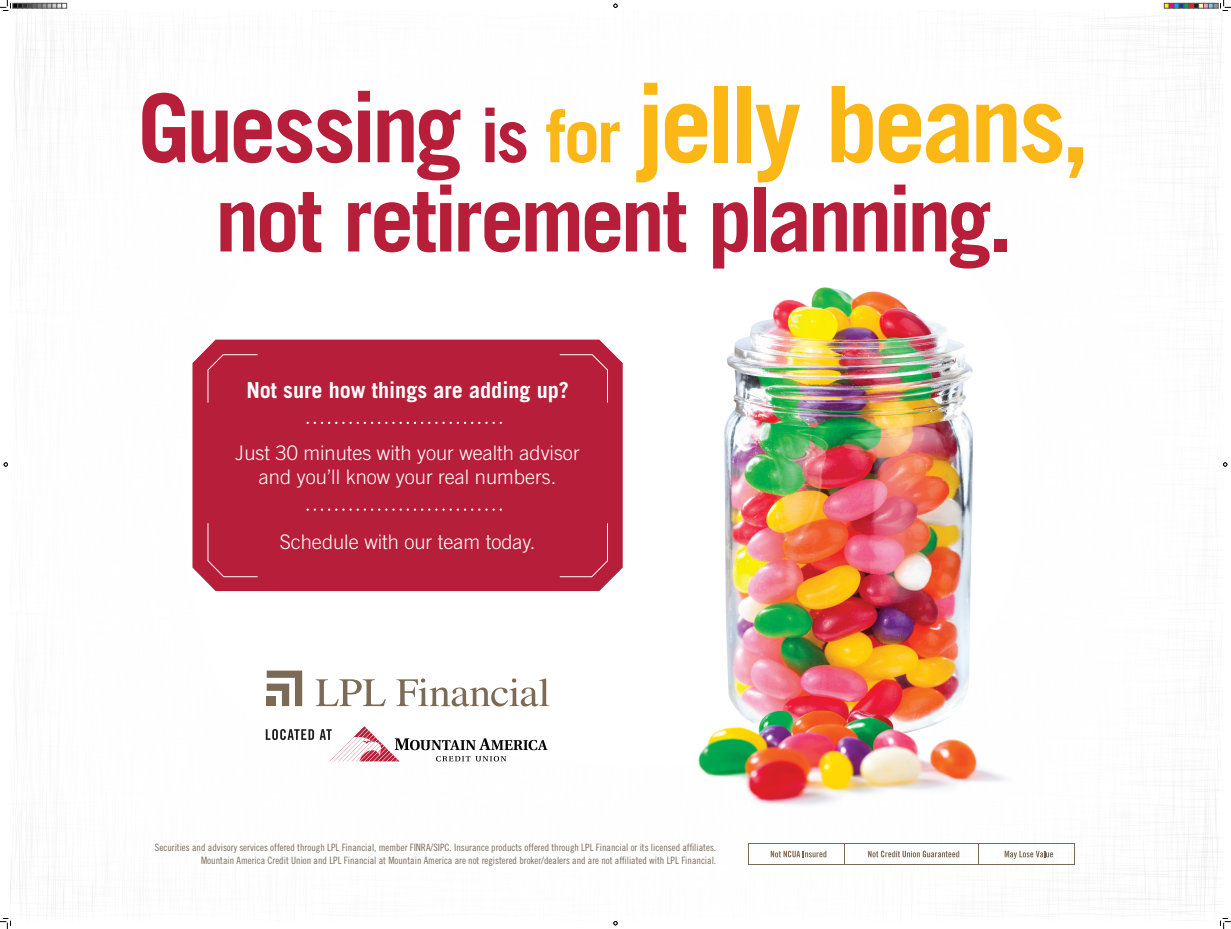
<style>
.page{position:relative;width:1231px;height:929px;background:#fff}
.page>*{position:absolute;margin:0;border:0;box-sizing:border-box;transform-origin:0 0}
.t1{font:700 105.59px "Trade Gothic";letter-spacing:-.045em;color:#fbb715}
.t2{font:700 88.9px "Trade Gothic";letter-spacing:-.045em;color:#b71e39}
.t3{font:700 22.15px "Trade Gothic";color:#fff}
.t4{font:300 20.05px/24px "Trade Gothic";color:#fff;text-align:center}
.t5{font:10.11px/13.3px "Trade Gothic Cond Eighteen";color:#7b6a55;text-align:right}
.s1{font-size:94.89px;color:#b71e39}
.s2{font-size:72.55px;color:#b71e39}
.s3{font-size:72.55px}
</style>
<div class="page">
<div style="left:192px;top:424px;width:431px;height:167px;background:#b71e39"></div>
<svg style="left:308px;top:508px;width:199px;height:2px"></svg>
<div style="left:559px;top:522px;width:49px;height:55px;background:#b71e39"></div>
<div style="left:192px;top:339px;width:431px;height:85px;background:#b71e39"></div>
<div style="left:207px;top:522px;width:51px;height:55px;background:#b71e39"></div>
<img style="left:698px;top:287px;width:343px;height:570px">
<svg style="left:16px;top:610px;width:1200px;height:151px"></svg>
<hr style="left:748px;top:842px;width:96px;height:1px;background:#7c6954">
<svg style="left:748px;top:843px;width:1px;height:20px"></svg>
<hr style="left:844px;top:842px;width:134px;height:1px;background:#7c6954">
<svg style="left:844px;top:843px;width:1px;height:20px"></svg>
<hr style="left:978px;top:842px;width:97px;height:1px;background:#7c6954">
<svg style="left:978px;top:843px;width:1px;height:20px"></svg>
<svg style="left:1074px;top:843px;width:1px;height:20px"></svg>
<hr style="left:748px;top:863px;width:96px;height:1px;background:#7c6954">
<hr style="left:844px;top:863px;width:134px;height:1px;background:#7c6954">
<hr style="left:978px;top:863px;width:97px;height:1px;background:#7c6954">
<svg style="left:770px;top:850px;width:56px;height:7px"></svg>
<svg style="left:868px;top:850px;width:91px;height:7px"></svg>
<svg style="left:1004px;top:850px;width:49px;height:8px"></svg>
<svg style="left:0;top:918px;width:11px;height:10px"></svg>
<svg style="left:1220px;top:918px;width:11px;height:10px"></svg>
<svg style="left:613px;top:921px;width:4px;height:4px"></svg>
<svg style="left:4px;top:462px;width:4px;height:4px"></svg>
<svg style="left:1223px;top:462px;width:4px;height:4px"></svg>
<svg style="left:0;top:0;width:1231px;height:122px"></svg>
<h1 class="t1" style="left:138px;top:60px;width:954px"><span class="s1">Guessing</span> <span class="s2">is</span> <span class="s3">for</span> jelly beans,</h1>
<h2 class="t2" style="left:215px;top:165px;width:799px">not retirement planning.</h2>
<h3 class="t3" style="left:246px;top:376px;width:324px">Not sure how things are adding up?</h3>
<h3 class="t4" style="left:235px;top:440px;width:346px">Just 30 minutes with your wealth advisor and you’ll know your real numbers.</h3>
<h3 class="t4" style="left:280px;top:529px;width:257px">Schedule with our team today.</h3>
<p class="t5" style="left:155px;top:840px;width:563px">Securities and advisory services offered through LPL Financial, member FINRA/SIPC. Insurance products offered through LPL Financial or its licensed affiliates.<br>Mountain America Credit Union and LPL Financial at Mountain America are not registered broker/dealers and are not affiliated with LPL Financial.</p>
</div>
